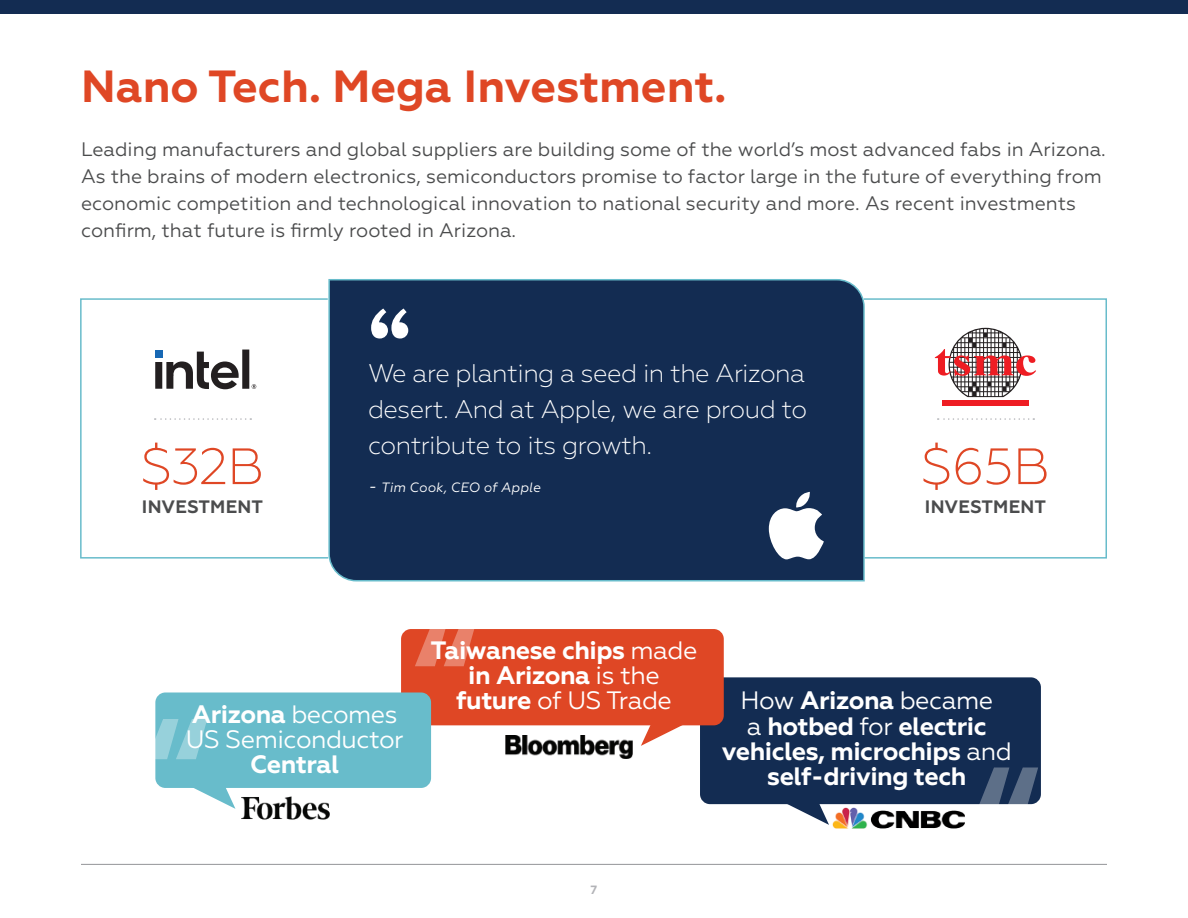
<style>
.page{position:relative;width:1188px;height:918px;background:#fff}
.page>*{position:absolute;margin:0;border:0;box-sizing:border-box;transform-origin:0 0}
.Body_Copy{font:300 51px "Geometria";letter-spacing:-.02em;color:#df4725}
.body_copy{font:700 45px "Geometria";color:#df4725}
.Subhead{font:300 25.5px/36px "Geometria";letter-spacing:-.02em;color:#fff;text-align:justify}
.t1{font:700 25.2px/25.2px "Geometria";letter-spacing:-.02em;color:#fff;text-align:center}
.t2{font:25.2px/25.2px "Geometria";letter-spacing:-.02em;color:#fff;text-align:center}
.body_copy-2{font:19.5px/27px "Geometria";color:#4b4c4d}
.Body_Copy-2{font:700 18px "Geometria";letter-spacing:.005em;color:#4b4c4d}
.t3{font:italic 13.5px "Geometria";letter-spacing:.015em;color:#fff}
.t4{font:700 12px "Geometria";color:#b2b3b7}
.s1{font-size:17.25px}
.s2{font-weight:700}
.s3{font-weight:400}
</style>
<div class="page">
<hr style="left:81px;top:864px;width:1026px;height:1px;background:#939598">
<div style="left:0;top:0;width:1188px;height:14px;background:#132c52"></div>
<svg style="left:80px;top:298px;width:248px;height:261px"></svg>
<svg style="left:866px;top:298px;width:241px;height:261px"></svg>
<svg style="left:938px;top:418px;width:96px;height:2px"></svg>
<div style="left:328px;top:279px;width:538px;height:303px;background:#132c52"></div>
<svg style="left:371px;top:309px;width:37px;height:30px"></svg>
<div style="left:700px;top:677px;width:341px;height:127px;background:#132c52;border-radius:10px"></div>
<svg style="left:784px;top:804px;width:45px;height:21px"></svg>
<img style="left:832px;top:808px;width:132px;height:20px">
<svg style="left:978px;top:768px;width:60px;height:37px"></svg>
<svg style="left:641px;top:725px;width:45px;height:21px"></svg>
<div style="left:401px;top:629px;width:323px;height:96px;background:#df4725;border-radius:10px"></div>
<img style="left:506px;top:735px;width:126px;height:23px">
<svg style="left:415px;top:629px;width:60px;height:37px"></svg>
<div style="left:155px;top:693px;width:276px;height:95px;background:#68bccb;border-radius:10px"></div>
<svg style="left:155px;top:719px;width:52px;height:40px"></svg>
<svg style="left:194px;top:788px;width:41px;height:21px"></svg>
<img style="left:242px;top:796px;width:88px;height:24px">
<svg style="left:155px;top:418px;width:96px;height:2px"></svg>
<svg style="left:155px;top:350px;width:101px;height:39px"></svg>
<svg style="left:769px;top:492px;width:55px;height:67px"></svg>
<svg style="left:935px;top:328px;width:101px;height:69px"></svg>
<div style="left:942px;top:400px;width:87px;height:5px;background:#ee1d23"></div>
<p class="body_copy" style="left:81px;top:60px;width:647px">Nano Tech. Mega Investment.</p>
<p class="body_copy-2" style="left:81px;top:136px;width:1026px">Leading manufacturers and global suppliers are building some of the world’s most advanced fabs in Arizona.<br>As the brains of modern electronics, semiconductors promise to factor large in the future of everything from economic competition and technological innovation to national security and more. As recent investments confirm, that future is firmly rooted in Arizona.</p>
<p class="Body_Copy" style="left:141px;top:437px;width:125px">$32B</p>
<p class="Body_Copy-2" style="left:142px;top:497px;width:123px">INVESTMENT</p>
<p class="Subhead" style="left:368px;top:355px;width:441px">We are planting a seed in the Arizona desert. And at Apple, we are proud to contribute to its growth.</p>
<p class="t3" style="left:368px;top:479px;width:174px"><span class="s1">-</span> Tim Cook, CEO of Apple</p>
<p class="Body_Copy" style="left:921px;top:437px;width:130px">$65B</p>
<p class="Body_Copy-2" style="left:925px;top:497px;width:123px">INVESTMENT</p>
<p class="t2" style="left:186px;top:702px;width:219px"><span class="s2">Arizona</span> becomes<br>US Semiconductor<br><span class="s2">Central</span></p>
<p class="t1" style="left:431px;top:638px;width:268px">Taiwanese chips <span class="s3">made </span>in Arizona <span class="s3">is the </span>future <span class="s3">of US Trade</span></p>
<p class="t1" style="left:722px;top:688px;width:291px"><span class="s3">How</span> Arizona <span class="s3">became<br>a</span> hotbed <span class="s3">for</span> electric vehicles, microchips <span class="s3">and </span>self-driving tech</p>
<p class="t4" style="left:591px;top:882px;width:8px">7</p>
</div>
